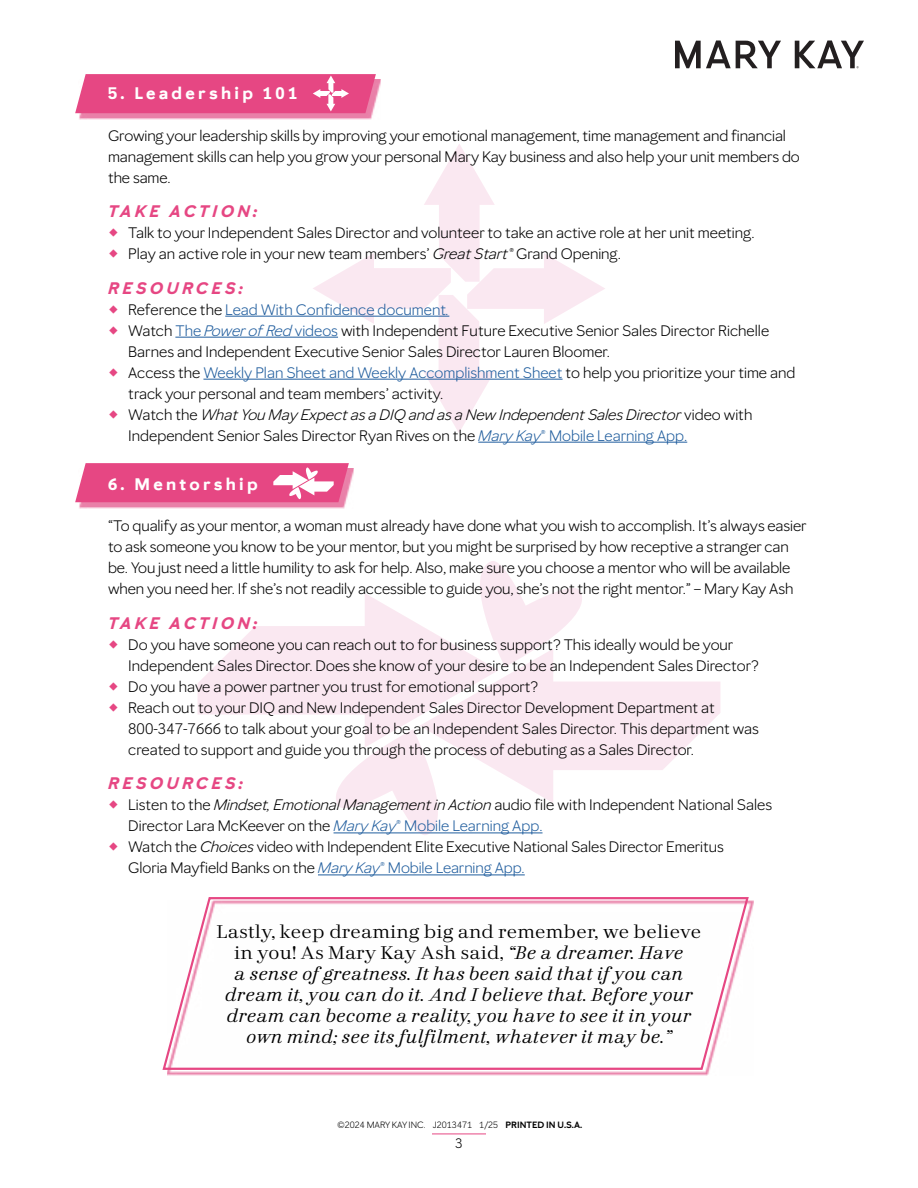
<style>
.page{position:relative;width:918px;height:1188px;background:#fff}
.page>*{position:absolute;margin:0;border:0;box-sizing:border-box;transform-origin:0 0}
.t1{font:italic 18px/21px "Mary Kay Serif 000";letter-spacing:.03em;color:#000;text-align:center}
.t2{font:italic 700 16.5px "Mary Kay Sans";letter-spacing:.2em;color:#e64783}
.t3{font:700 16.5px "Mary Kay Sans";letter-spacing:.2em;color:#fff}
.t4{font:15px/21px "Mary Kay Sans";color:#000}
.t5{font:13.5px "Mary Kay Sans";color:#000}
.t6{font:9px "Mary Kay Sans";color:#000101}
.s1{font-style:italic}
.s2{color:#215e9e}
.s3{font-style:italic;color:#215e9e}
.s4{font-style:normal}
.s5{font-weight:600}
</style>
<div class="page">
<hr style="left:432px;top:1134px;width:54px;height:1px;background:#e64783">
<svg style="left:675px;top:40px;width:106px;height:28px"></svg>
<svg style="left:795px;top:40px;width:69px;height:28px"></svg>
<svg style="left:78px;top:79px;width:303px;height:40px;background:#ec92b4"></svg>
<svg style="left:78px;top:468px;width:276px;height:40px;background:#ec93b5"></svg>
<svg style="left:198px;top:593px;width:263px;height:136px;fill:#fae8f1"></svg>
<svg style="left:480px;top:561px;width:102px;height:88px"></svg>
<svg style="left:419px;top:649px;width:301px;height:154px;fill:#fae8f1"></svg>
<svg style="left:335px;top:729px;width:103px;height:106px"></svg>
<svg style="left:313px;top:144px;width:292px;height:289px"></svg>
<hr style="left:225px;top:316px;width:224px;height:1px;background:#215e9e">
<hr style="left:175px;top:337px;width:163px;height:1px;background:#215e9e">
<hr style="left:203px;top:379px;width:360px;height:1px;background:#215e9e">
<hr style="left:478px;top:442px;width:209px;height:1px;background:#215e9e">
<hr style="left:334px;top:833px;width:209px;height:1px;background:#215e9e">
<hr style="left:318px;top:875px;width:207px;height:1px;background:#215e9e">
<svg style="left:75px;top:74px;width:301px;height:39px;background:#e75089"></svg>
<svg style="left:75px;top:463px;width:274px;height:39px;background:#e85a8f"></svg>
<svg style="left:167px;top:900px;width:587px;height:176px"></svg>
<svg style="left:162px;top:897px;width:588px;height:174px"></svg>
<p class="t3" style="left:108px;top:83px;width:191px">5. Leadership 101</p>
<p class="t4" style="left:108px;top:125px;width:693px">Growing your leadership skills by improving your emotional management, time management and financial management skills can help you grow your personal Mary Kay business and also help your unit members do the same.</p>
<p class="t2" style="left:108px;top:201px;width:151px">TAKE ACTION:</p>
<p class="t4" style="left:128px;top:222px;width:628px">Talk to your Independent Sales Director and volunteer to take an active role at her unit meeting.<br>Play an active role in your new team members’ <span class="s1">Great Start®</span> Grand Opening.</p>
<p class="t2" style="left:108px;top:278px;width:136px">RESOURCES:</p>
<p class="t4" style="left:128px;top:299px;width:669px">Reference the <span class="s2">Lead With Confidence document</span><span class="s3">.<br></span>Watch <span class="s2">The</span> <span class="s3">Power of Red</span> <span class="s2">videos</span> with Independent Future Executive Senior Sales Director Richelle Barnes and Independent Executive Senior Sales Director Lauren Bloomer.<br>Access the <span class="s2">Weekly Plan Sheet and Weekly Accomplishment Sheet</span> to help you prioritize your time and track your personal and team members’ activity.<br>Watch the <span class="s1">What You May Expect as a DIQ and as a New Independent Sales Director</span> video with Independent Senior Sales Director Ryan Rives on the <span class="s3">Mary Kay</span><span class="s2">® Mobile Learning App.</span></p>
<p class="t3" style="left:108px;top:474px;width:151px">6. Mentorship</p>
<p class="t4" style="left:108px;top:516px;width:700px">“To qualify as your mentor, a woman must already have done what you wish to accomplish. It’s always easier to ask someone you know to be your mentor, but you might be surprised by how receptive a stranger can be. You just need a little humility to ask for help. Also, make sure you choose a mentor who will be available when you need her. If she’s not readily accessible to guide you, she’s not the right mentor.” – Mary Kay Ash</p>
<p class="t2" style="left:108px;top:613px;width:151px">TAKE ACTION:</p>
<p class="t4" style="left:128px;top:634px;width:632px">Do you have someone you can reach out to for business support? This ideally would be your Independent Sales Director. Does she know of your desire to be an Independent Sales Director?<br>Do you have a power partner you trust for emotional support?<br>Reach out to your DIQ and New Independent Sales Director Development Department at 800-347-7666 to talk about your goal to be an Independent Sales Director. This department was created to support and guide you through the process of debuting as a Sales Director.</p>
<p class="t2" style="left:108px;top:773px;width:136px">RESOURCES:</p>
<p class="t4" style="left:128px;top:795px;width:645px">Listen to the <span class="s1">Mindset, Emotional Management in Action</span> audio file with Independent National Sales Director Lara McKeever on the <span class="s3">Mary Kay</span><span class="s2">® Mobile Learning App.<br></span>Watch the <span class="s1">Choices</span> video with Independent Elite Executive National Sales Director Emeritus<br>Gloria Mayfield Banks on the <span class="s3">Mary Kay</span><span class="s2">® Mobile Learning App.</span></p>
<p class="t1" style="left:217px;top:921px;width:486px"><span class="s4">Lastly, keep dreaming big and remember, we believe in you! As Mary Kay Ash said,</span> “Be a dreamer. Have<br>a sense of greatness. It has been said that if you can dream it, you can do it. And I believe that. Before your dream can become a reality, you have to see it in your own mind; see its fulfilment, whatever it may be.”</p>
<p class="t6" style="left:338px;top:1120px;width:246px">©2024 MARY KAY INC. J2013471 1/25 <span class="s5">PRINTED IN U.S.A.</span></p>
<p class="t5" style="left:455px;top:1135px;width:9px">3</p>
</div>
